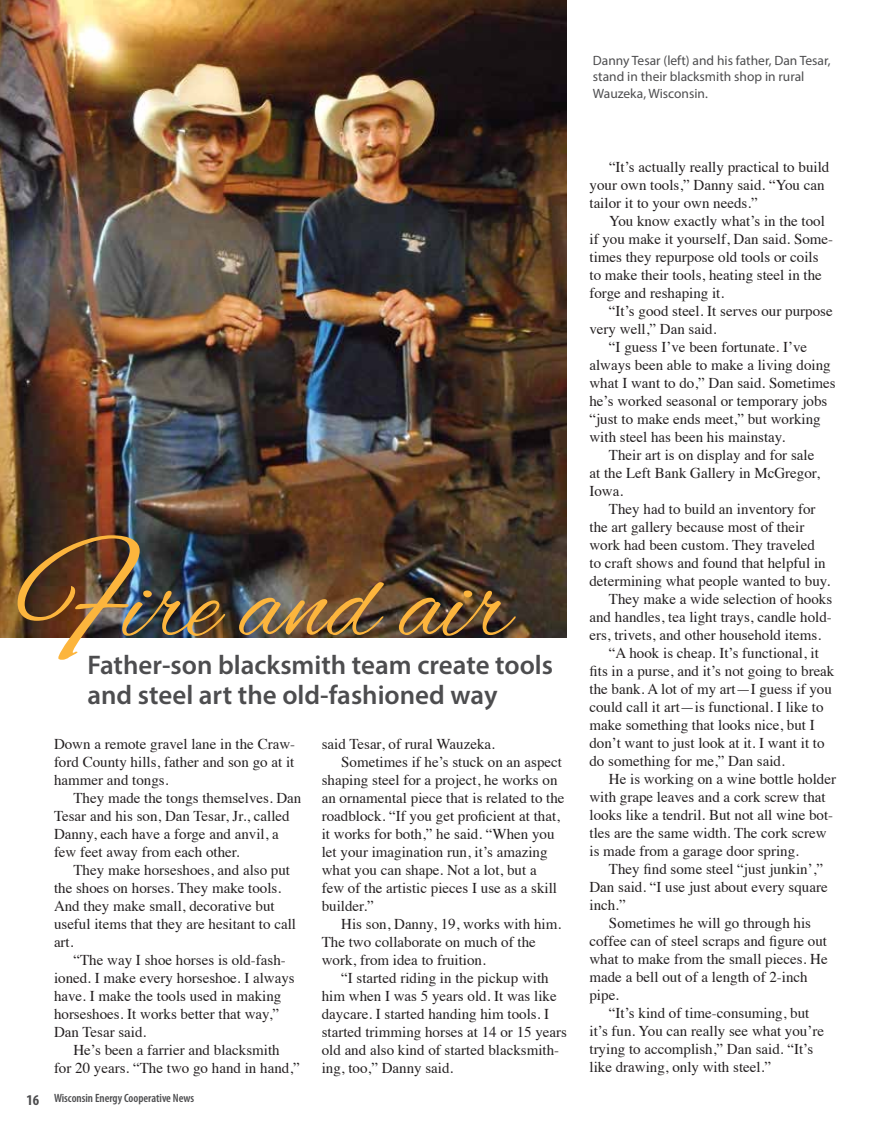
<style>
.page{position:relative;width:891px;height:1134px;background:#fff}
.page>*{position:absolute;margin:0;border:0;box-sizing:border-box;transform-origin:0 0}
.t1{font:108px "Alex Brush";color:#fcb53d}
.t2{font:600 27px/30px "Myriad Pro";color:#4d4d4f}
.t3{font:15px/18px "Times";color:#231f20}
.t4{font:13.5px/16.2px "Myriad Pro";color:#4d4d4f}
.t5{font:600 condensed 12px "Myriad Pro";color:#4d4d4f}
.s1{font-size:165px}
.s2{font-weight:700;font-size:15px}
</style>
<div class="page">
<img style="left:0;top:0;width:567px;height:637px">
<p class="t4" style="left:593px;top:52px;width:239px">Danny Tesar (left) and his father, Dan Tesar, stand in their blacksmith shop in rural<br>Wauzeka, Wisconsin.</p>
<h1 class="t1" style="left:20px;top:545px;width:493px"><span class="s1">F</span>ire and air</h1>
<h2 class="t2" style="left:87px;top:649px;width:467px">Father-son blacksmith team create tools and steel art the old-fashioned way</h2>
<p class="t3" style="left:54px;top:733px;width:243px;text-align:justify">Down a remote gravel lane in the Craw&shy;ford County hills, father and son go at it hammer and tongs.</p>
<p class="t3" style="left:54px;top:787px;width:249px;text-indent:20px">They made the tongs themselves. Dan Tesar and his son, Dan Tesar, Jr., called Danny, each have a forge and anvil, a few feet away from each other.</p>
<p class="t3" style="left:54px;top:859px;width:244px;text-indent:20px">They make horseshoes, and also put the shoes on horses. They make tools.<br>And they make small, decorative but useful items that they are hesitant to call art.</p>
<p class="t3" style="left:54px;top:949px;width:242px;text-indent:20px">“The way I shoe horses is old-fash&shy;ioned. I make every horseshoe. I always have. I make the tools used in making horseshoes. It works better that way,”<br>Dan Tesar said.</p>
<p class="t3" style="left:54px;top:1039px;width:247px;text-align:center">He’s been a farrier and blacksmith<br>for 20 years. “The two go hand in hand,”</p>
<p class="t5" style="left:27px;top:1091px;width:169px"><span class="s2">16</span> Wisconsin Energy Cooperative News</p>
<p class="t3" style="left:322px;top:733px;width:175px">said Tesar, of rural Wauzeka.</p>
<p class="t3" style="left:341px;top:751px;width:222px">Sometimes if he’s stuck on an aspect</p>
<p class="t3" style="left:322px;top:769px;width:237px">shaping steel for a project, he works on</p>
<p class="t3" style="left:322px;top:787px;width:244px">an ornamental piece that is related to the</p>
<p class="t3" style="left:322px;top:805px;width:240px">roadblock. “If you get proficient at that,</p>
<p class="t3" style="left:322px;top:823px;width:234px">it works for both,” he said. “When you</p>
<p class="t3" style="left:322px;top:841px;width:227px">let your imagination run, it’s amazing</p>
<p class="t3" style="left:322px;top:859px;width:216px">what you can shape. Not a lot, but a</p>
<p class="t3" style="left:322px;top:877px;width:237px">few of the artistic pieces I use as a skill</p>
<p class="t3" style="left:322px;top:895px;width:54px">builder.”</p>
<p class="t3" style="left:341px;top:913px;width:221px">His son, Danny, 19, works with him.</p>
<p class="t3" style="left:322px;top:931px;width:216px">The two collaborate on much of the</p>
<p class="t3" style="left:322px;top:949px;width:166px">work, from idea to fruition.</p>
<p class="t3" style="left:341px;top:967px;width:209px">“I started riding in the pickup with</p>
<p class="t3" style="left:322px;top:985px;width:236px">him when I was 5 years old. It was like</p>
<p class="t3" style="left:322px;top:1003px;width:229px">daycare. I started handing him tools. I</p>
<p class="t3" style="left:322px;top:1021px;width:247px">started trimming horses at 14 or 15 years</p>
<p class="t3" style="left:322px;top:1039px;width:239px">old and also kind of started blacksmith-</p>
<p class="t3" style="left:322px;top:1057px;width:133px">ing, too,” Danny said.</p>
<p class="t3" style="left:590px;top:156px;width:241px;text-indent:20px">“It’s actually really practical to build your own tools,” Danny said. “You can tailor it to your own needs.”</p>
<p class="t3" style="left:589px;top:210px;width:245px;text-indent:20px">You know exactly what’s in the tool if you make it yourself, Dan said. Some&shy;times they repurpose old tools or coils to make their tools, heating steel in the forge and reshaping it.</p>
<p class="t3" style="left:609px;top:300px;width:225px">“It’s good steel. It serves our purpose</p>
<p class="t3" style="left:589px;top:318px;width:129px">very well,” Dan said.</p>
<p class="t3" style="left:609px;top:336px;width:200px">“I guess I’ve been fortunate. I’ve</p>
<p class="t3" style="left:589px;top:354px;width:243px">always been able to make a living doing</p>
<p class="t3" style="left:589px;top:372px;width:248px">what I want to do,” Dan said. Sometimes</p>
<p class="t3" style="left:589px;top:390px;width:239px">he’s worked seasonal or temporary jobs</p>
<p class="t3" style="left:589px;top:408px;width:233px">“just to make ends meet,” but working</p>
<p class="t3" style="left:589px;top:426px;width:197px">with steel has been his mainstay.</p>
<p class="t3" style="left:609px;top:444px;width:207px">Their art is on display and for sale</p>
<p class="t3" style="left:589px;top:462px;width:232px">at the Left Bank Gallery in McGregor,</p>
<p class="t3" style="left:589px;top:480px;width:35px">Iowa.</p>
<p class="t3" style="left:609px;top:498px;width:208px">They had to build an inventory for</p>
<p class="t3" style="left:589px;top:516px;width:216px">the art gallery because most of their</p>
<p class="t3" style="left:589px;top:534px;width:227px">work had been custom. They traveled</p>
<p class="t3" style="left:589px;top:552px;width:238px">to craft shows and found that helpful in</p>
<p class="t3" style="left:589px;top:570px;width:242px">determining what people wanted to buy.</p>
<p class="t3" style="left:609px;top:588px;width:225px">They make a wide selection of hooks</p>
<p class="t3" style="left:589px;top:606px;width:244px">and handles, tea light trays, candle hold-</p>
<p class="t3" style="left:589px;top:624px;width:233px">ers, trivets, and other household items.</p>
<p class="t3" style="left:609px;top:642px;width:211px">“A hook is cheap. It’s functional, it</p>
<p class="t3" style="left:589px;top:660px;width:246px">fits in a purse, and it’s not going to break</p>
<p class="t3" style="left:589px;top:678px;width:244px">the bank. A lot of my art—I guess if you</p>
<p class="t3" style="left:589px;top:696px;width:236px">could call it art—is functional. I like to</p>
<p class="t3" style="left:589px;top:714px;width:227px">make something that looks nice, but I</p>
<p class="t3" style="left:589px;top:732px;width:237px">don’t want to just look at it. I want it to</p>
<p class="t3" style="left:589px;top:750px;width:197px">do something for me,” Dan said.</p>
<p class="t3" style="left:609px;top:768px;width:229px">He is working on a wine bottle holder</p>
<p class="t3" style="left:589px;top:786px;width:238px">with grape leaves and a cork screw that</p>
<p class="t3" style="left:589px;top:804px;width:245px">looks like a tendril. But not all wine bot-</p>
<p class="t3" style="left:589px;top:822px;width:239px">tles are the same width. The cork screw</p>
<p class="t3" style="left:589px;top:840px;width:211px">is made from a garage door spring.</p>
<p class="t3" style="left:609px;top:858px;width:216px">They find some steel “just junkin’,”</p>
<p class="t3" style="left:589px;top:876px;width:240px">Dan said. “I use just about every square</p>
<p class="t3" style="left:589px;top:894px;width:38px">inch.”</p>
<p class="t3" style="left:609px;top:912px;width:204px">Sometimes he will go through his</p>
<p class="t3" style="left:589px;top:930px;width:239px">coffee can of steel scraps and figure out</p>
<p class="t3" style="left:589px;top:948px;width:240px">what to make from the small pieces. He</p>
<p class="t3" style="left:589px;top:966px;width:220px">made a bell out of a length of 2-inch</p>
<p class="t3" style="left:589px;top:984px;width:31px">pipe.</p>
<p class="t3" style="left:609px;top:1002px;width:202px">“It’s kind of time-consuming, but</p>
<p class="t3" style="left:589px;top:1020px;width:236px">it’s fun. You can really see what you’re</p>
<p class="t3" style="left:589px;top:1038px;width:225px">trying to accomplish,” Dan said. “It’s</p>
<p class="t3" style="left:589px;top:1056px;width:183px">like drawing, only with steel.”</p>
</div>
